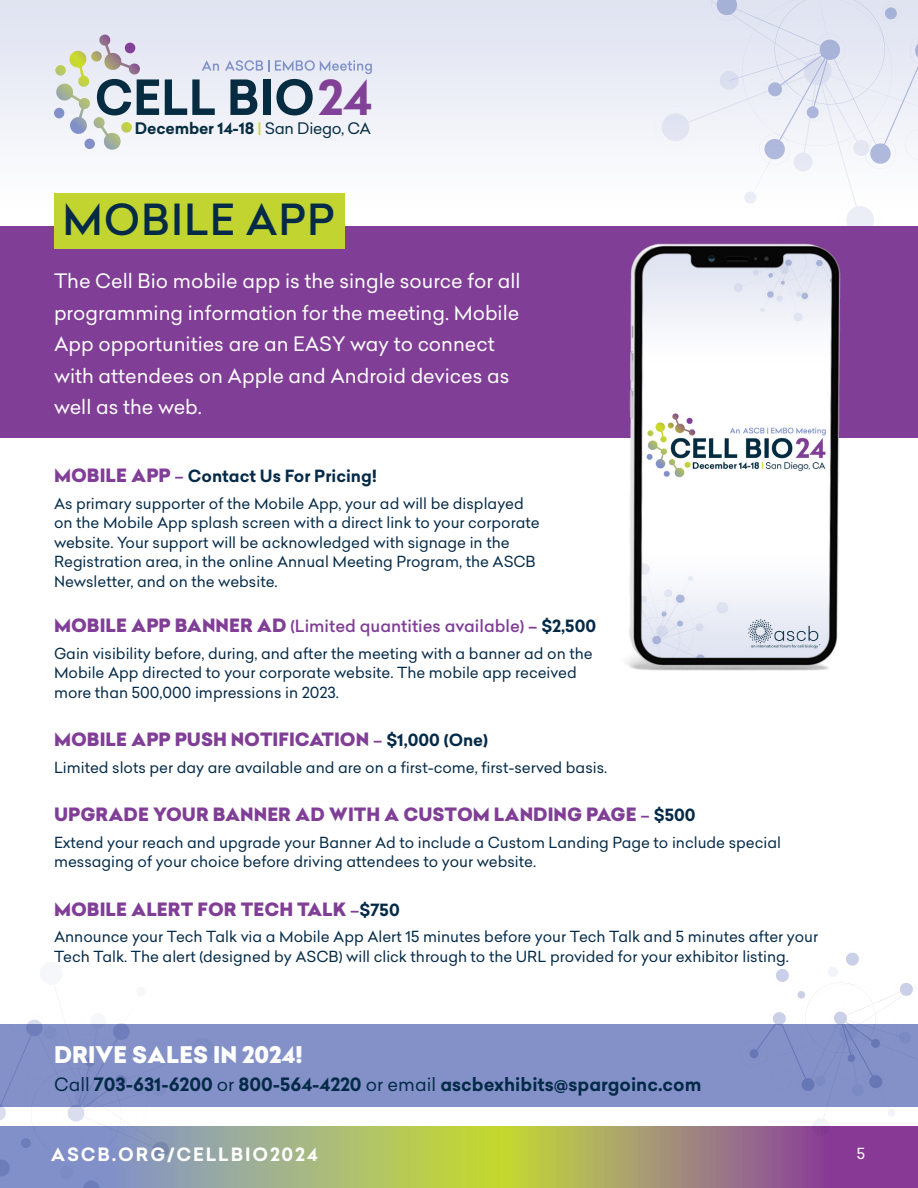
<style>
.page{position:relative;width:918px;height:1188px;background:#fff}
.page>*{position:absolute;margin:0;border:0;box-sizing:border-box;transform-origin:0 0}
.t1{font:700 47.25px "Celias";color:#814196}
.t2{font:500 42px "Celias";letter-spacing:.02em;color:#042a48}
.t3{font:900 22.5px "Celias";color:#fff}
.t4{font:19.5px/31.5px "Celias";color:#fff}
.t5{font:900 18px "Celias";color:#803e96}
.t6{font:700 18px "Celias";color:#042a48}
.t7{font:700 18px "Celias";letter-spacing:.1em;color:#fff}
.t8{font:500 16.5px "Celias";color:#803e96}
.t9{font:700 16.5px "Celias";color:#042a48}
.t10{font:700 15.6px "Celias";letter-spacing:-.01em;color:#062c41}
.t11{font:15px/19.5px "Celias";color:#042a48}
.t12{font:15px "Celias";color:#fff}
.s1{font-weight:500;color:#cadb2c}
.s2{font-weight:400}
.s3{font-weight:900;font-size:18px;color:#803e96}
.s4{font-weight:500;color:#803e96}
.s5{font-weight:900;font-size:18px}
.s6{font-weight:700;color:#042a48}
.s7{font-weight:500;font-size:16.5px}
.s8{font-weight:700;font-size:16.5px;color:#042a48}
</style>
<div class="page">
<div style="left:0;top:1025px;width:918px;height:82px;background:#8391c8"></div>
<div style="left:0;top:0;width:918px;height:209px;background:linear-gradient(to bottom,#dee2f0,#fffefe)"></div>
<svg style="left:655px;top:0;width:263px;height:217px"></svg>
<svg style="left:220px;top:1127px;width:698px;height:61px;background:#a79d70"></svg>
<svg style="left:202px;top:60px;width:17px;height:11px"></svg>
<svg style="left:165px;top:79px;width:50px;height:36px;background:#92a2af"></svg>
<svg style="left:225px;top:60px;width:147px;height:55px;background:#b5bfce"></svg>
<svg style="left:55px;top:35px;width:104px;height:100px"></svg>
<svg style="left:0;top:1019px;width:220px;height:169px"></svg>
<div style="left:0;top:226px;width:918px;height:211px;background:#803e96"></div>
<img style="left:610px;top:217px;width:268px;height:454px">
<svg style="left:740px;top:952px;width:178px;height:188px"></svg>
<div style="left:54px;top:193px;width:291px;height:56px;background:#c1d42f"></div>
<p class="t1" style="left:318px;top:64px;width:56px">24</p>
<p class="t10" style="left:135px;top:118px;width:238px">December 14-18 <span class="s1">|</span> <span class="s2">San Diego, CA</span></p>
<p class="t2" style="left:62px;top:190px;width:274px">MOBILE APP</p>
<p class="t4" style="left:54px;top:265px;width:468px">The Cell Bio mobile app is the single source for all programming information for the meeting. Mobile App opportunities are an EASY way to connect with attendees on Apple and Android devices as well as the web.</p>
<p class="t9" style="left:54px;top:465px;width:325px"><span class="s3">MOBILE APP</span> <span class="s4">–</span> Contact Us For Pricing!</p>
<p class="t11" style="left:54px;top:493px;width:487px">As primary supporter of the Mobile App, your ad will be displayed on the Mobile App splash screen with a direct link to your corporate website. Your support will be acknowledged with signage in the Registration area, in the online Annual Meeting Program, the ASCB Newsletter, and on the website.</p>
<p class="t8" style="left:54px;top:615px;width:544px"><span class="s5">MOBILE APP BANNER AD</span> (Limited quantities available) – <span class="s6">$2,500</span></p>
<p class="t11" style="left:54px;top:643px;width:540px">Gain visibility before, during, and after the meeting with a banner ad on the<br>Mobile App directed to your corporate website. The mobile app received more than 500,000 impressions in 2023.</p>
<p class="t5" style="left:54px;top:727px;width:436px">MOBILE APP PUSH NOTIFICATION <span class="s7">–</span> <span class="s8">$1,000 (One)</span></p>
<p class="t11" style="left:54px;top:757px;width:555px">Limited slots per day are available and are on a first-come, first-served basis.</p>
<p class="t5" style="left:54px;top:802px;width:643px">UPGRADE YOUR BANNER AD WITH A CUSTOM LANDING PAGE <span class="s7">–</span> <span class="s8">$500</span></p>
<p class="t11" style="left:54px;top:832px;width:729px">Extend your reach and upgrade your Banner Ad to include a Custom Landing Page to include special messaging of your choice before driving attendees to your website.</p>
<p class="t5" style="left:54px;top:896px;width:347px">MOBILE ALERT FOR TECH TALK <span class="s7">–</span><span class="s8">$750</span></p>
<p class="t11" style="left:54px;top:927px;width:766px">Announce your Tech Talk via a Mobile App Alert 15 minutes before your Tech Talk and 5 minutes after your<br>Tech Talk. The alert (designed by ASCB) will click through to the URL provided for your exhibitor listing.</p>
<p class="t3" style="left:54px;top:1039px;width:251px">DRIVE SALES IN 2024!</p>
<p class="t6" style="left:54px;top:1072px;width:649px"><span class="s2">Call</span> 703-631-6200 <span class="s2">or</span> 800-564-4220 <span class="s2">or email</span> ascbexhibits@spargoinc.com</p>
<p class="t7" style="left:51px;top:1142px;width:268px">ASCB.ORG/CELLBIO2024</p>
<p class="t12" style="left:857px;top:1143px;width:10px">5</p>
</div>
